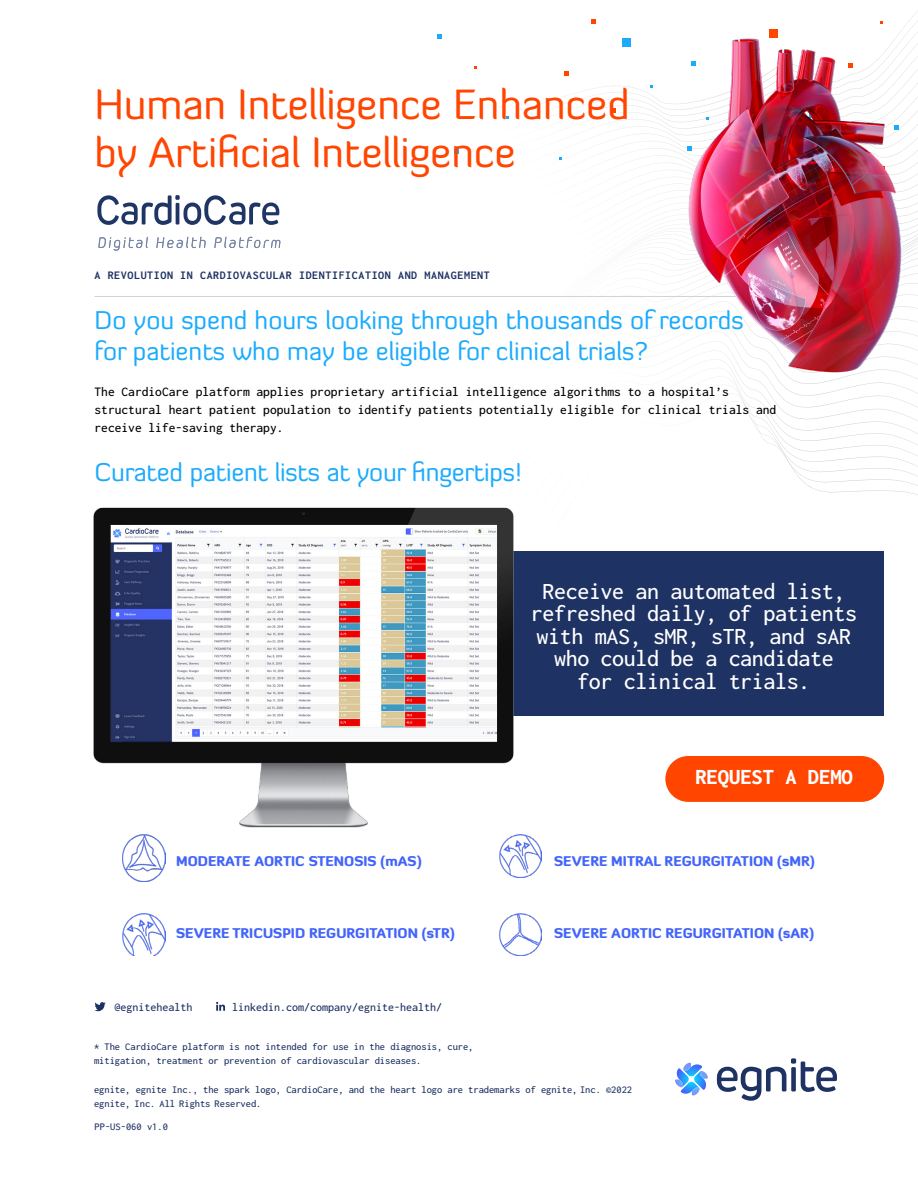
<style>
.page{position:relative;width:918px;height:1188px;background:#fff}
.page>*{position:absolute;margin:0;border:0;box-sizing:border-box;transform-origin:0 0}
.t1{font:42px/48px "Diavlo";letter-spacing:-.005em;color:#ff4500}
.t2{font:25.5px/31.5px "Diavlo";color:#1aabfd}
.t3{font:500 24px/22.5px "Inconsolata";letter-spacing:-.015em;color:#fff;text-align:center}
.t4{font:800 22.5px "Inconsolata";color:#fff}
.t5{font:500 13.5px/18px "Inconsolata";color:#000}
.t6{font:900 13.5px "Diavlo";color:#4264fa}
.t7{font:700 12px "Inconsolata";letter-spacing:.05em;color:#1e3263}
.t8{font:500 12px "Inconsolata";color:#1e3263}
.t9{font:500 10.5px/14.2px "Inconsolata";letter-spacing:-.005em;color:#1e3263}
</style>
<div class="page">
<svg style="left:742px;top:401px;width:176px;height:94px"></svg>
<div style="left:769px;top:30px;width:9px;height:8px;background:#ff4500"></div>
<svg style="left:438px;top:34px;width:4px;height:5px"></svg>
<svg style="left:454px;top:150px;width:5px;height:4px"></svg>
<svg style="left:591px;top:19px;width:5px;height:5px"></svg>
<svg style="left:506px;top:31px;width:412px;height:368px"></svg>
<div style="left:509px;top:551px;width:375px;height:165px;background:#1e3263"></div>
<svg style="left:675px;top:1063px;width:33px;height:33px"></svg>
<svg style="left:717px;top:1058px;width:120px;height:43px"></svg>
<svg style="left:97px;top:195px;width:182px;height:30px"></svg>
<svg style="left:98px;top:237px;width:50px;height:14px"></svg>
<svg style="left:156px;top:237px;width:50px;height:11px"></svg>
<svg style="left:214px;top:237px;width:67px;height:11px"></svg>
<hr style="left:94px;top:296px;width:648px;height:1px;background:#d0d3da">
<img style="left:677px;top:33px;width:238px;height:350px">
<img style="left:93px;top:507px;width:421px;height:321px">
<img style="left:122px;top:835px;width:44px;height:46px">
<img style="left:500px;top:835px;width:42px;height:42px">
<img style="left:122px;top:913px;width:44px;height:42px">
<img style="left:500px;top:913px;width:42px;height:42px">
<svg style="left:216px;top:1002px;width:9px;height:9px"></svg>
<svg style="left:94px;top:1002px;width:12px;height:9px"></svg>
<div style="left:665px;top:756px;width:219px;height:46px;background:#ff4500;border-radius:23px"></div>
<h1 class="t1" style="left:94px;top:79px;width:537px">Human Intelligence Enhanced by Artificial Intelligence</h1>
<p class="t7" style="left:94px;top:267px;width:397px">A REVOLUTION IN CARDIOVASCULAR IDENTIFICATION AND MANAGEMENT</p>
<h2 class="t2" style="left:94px;top:304px;width:651px">Do you spend hours looking through thousands of records for patients who may be eligible for clinical trials?</h2>
<p class="t5" style="left:94px;top:383px;width:683px">The CardioCare platform applies proprietary artificial intelligence algorithms to a hospital’s structural heart patient population to identify patients potentially eligible for clinical trials and receive life-saving therapy.</p>
<h2 class="t2" style="left:94px;top:456px;width:429px">Curated patient lists at your fingertips!</h2>
<h3 class="t3" style="left:531px;top:581px;width:328px">Receive an automated list, refreshed daily, of patients with mAS, sMR, sTR, and sAR who could be a candidate<br>for clinical trials.</h3>
<h3 class="t4" style="left:695px;top:762px;width:159px">REQUEST A DEMO</h3>
<p class="t6" style="left:176px;top:852px;width:247px">MODERATE AORTIC STENOSIS (mAS)</p>
<p class="t6" style="left:554px;top:852px;width:262px">SEVERE MITRAL REGURGITATION (sMR)</p>
<p class="t6" style="left:176px;top:924px;width:280px">SEVERE TRICUSPID REGURGITATION (sTR)</p>
<p class="t6" style="left:554px;top:924px;width:261px">SEVERE AORTIC REGURGITATION (sAR)</p>
<p class="t8" style="left:115px;top:999px;width:79px">@egnitehealth</p>
<p class="t8" style="left:232px;top:999px;width:211px">linkedin.com/company/egnite-health/</p>
<p class="t9" style="left:94px;top:1040px;width:381px">* The CardioCare platform is not intended for use in the diagnosis, cure, mitigation, treatment or prevention of cardiovascular diseases.</p>
<p class="t9" style="left:94px;top:1082px;width:540px">egnite, egnite Inc., the spark logo, CardioCare, and the heart logo are trademarks of egnite, Inc. ©2022 egnite, Inc. All Rights Reserved.</p>
<p class="t9" style="left:94px;top:1119px;width:75px">PP-US-060 v1.0</p>
</div>
